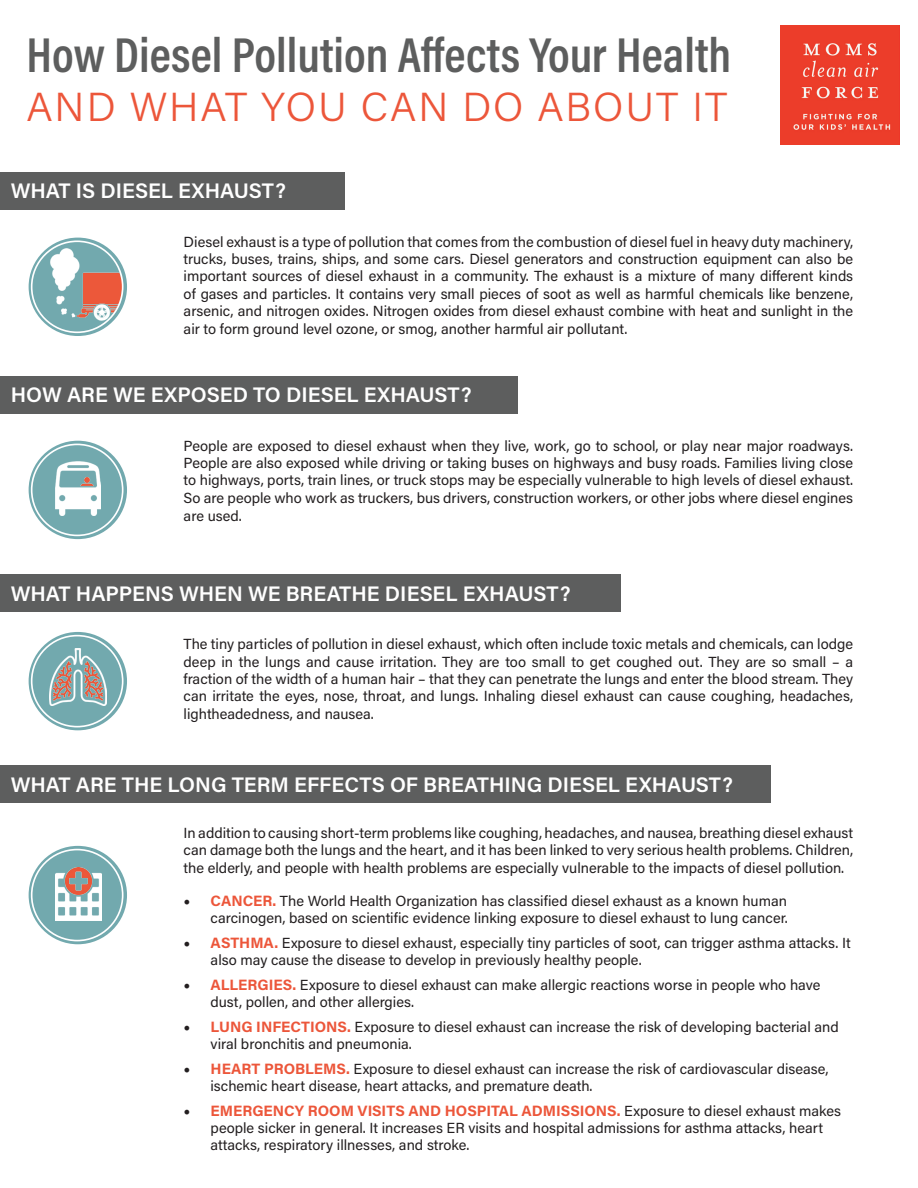
<style>
.page{position:relative;width:918px;height:1188px;background:#fff}
.page>*{position:absolute;margin:0;border:0;box-sizing:border-box;transform-origin:0 0}
.t1{font:600 49.5px "Acumin Pro Cond";color:#5d5e5e}
.t2{font:300 40.5px "Acumin Pro";letter-spacing:.045em;color:#ec563a}
.t3{font:600 21px "Acumin Pro";color:#fff}
.t4{font:700 15px "Acumin Pro";color:#ec563a}
.t5{font:14.7px/17.4px "Acumin Pro";color:#231f20}
.s1{font-family:"Minion Pro";font-size:18px}
.s2{font-weight:700;font-size:15px;color:#ec563a}
.s3{font-family:"Minion Pro";font-weight:400;font-size:18px;color:#231f20}
.s4{font-weight:400;font-size:14.7px;color:#231f20}
</style>
<div class="page">
<div style="left:0;top:172px;width:345px;height:38px;background:#5d5e5e"></div>
<svg style="left:29px;top:238px;width:98px;height:98px"></svg>
<img style="left:44px;top:243px;width:79px;height:82px">
<div style="left:31px;top:240px;width:92px;height:93px;border:2px solid #fff;border-radius:50%"></div>
<img style="left:781px;top:26px;width:119px;height:118px">
<div style="left:0;top:376px;width:517px;height:38px;background:#5d5e5e"></div>
<div style="left:29px;top:441px;width:98px;height:98px;background:#72a9ae;border-radius:50%"></div>
<div style="left:31px;top:444px;width:92px;height:92px;border:2px solid #fff;border-radius:50%"></div>
<div style="left:0;top:574px;width:621px;height:38px;background:#5d5e5e"></div>
<div style="left:29px;top:632px;width:98px;height:98px;background:#72a9ae;border-radius:50%"></div>
<div style="left:31px;top:635px;width:92px;height:92px;border:2px solid #fff;border-radius:50%"></div>
<div style="left:0;top:765px;width:770px;height:38px;background:#5d5e5e"></div>
<div style="left:29px;top:846px;width:98px;height:98px;background:#72a9ae;border-radius:50%"></div>
<div style="left:31px;top:849px;width:92px;height:92px;border:2px solid #fff;border-radius:50%"></div>
<img style="left:55px;top:461px;width:46px;height:54px">
<img style="left:49px;top:648px;width:57px;height:57px">
<img style="left:55px;top:867px;width:47px;height:53px">
<p class="t1" style="left:27px;top:23px;width:706px">How Diesel Pollution Affects Your Health</p>
<p class="t2" style="left:27px;top:79px;width:702px">AND WHAT YOU CAN DO ABOUT IT</p>
<p class="t3" style="left:11px;top:176px;width:277px">WHAT IS DIESEL EXHAUST?</p>
<p class="t5" style="left:184px;top:232px;width:671px;text-align:justify">Diesel exhaust is a type of pollution that comes from the combustion of diesel fuel in heavy duty machinery, trucks, buses, trains, ships, and some cars. Diesel generators and construction equipment can also be important sources of diesel exhaust in a community. The exhaust is a mixture of many different kinds of gases and particles. It contains very small pieces of soot as well as harmful chemicals like benzene, arsenic, and nitrogen oxides. Nitrogen oxides from diesel exhaust combine with heat and sunlight in the air to form ground level ozone, or smog, another harmful air pollutant.</p>
<p class="t3" style="left:11px;top:380px;width:462px">HOW ARE WE EXPOSED TO DIESEL EXHAUST?</p>
<p class="t5" style="left:184px;top:436px;width:671px;text-align:justify">People are exposed to diesel exhaust when they live, work, go to school, or play near major roadways.<br>People are also exposed while driving or taking buses on highways and busy roads. Families living close to highways, ports, train lines, or truck stops may be especially vulnerable to high levels of diesel exhaust.<br>So are people who work as truckers, bus drivers, construction workers, or other jobs where diesel engines are used.</p>
<p class="t3" style="left:11px;top:579px;width:561px">WHAT HAPPENS WHEN WE BREATHE DIESEL EXHAUST?</p>
<p class="t5" style="left:184px;top:635px;width:671px;text-align:justify">The tiny particles of pollution in diesel exhaust, which often include toxic metals and chemicals, can lodge deep in the lungs and cause irritation. They are too small to get coughed out. They are so small – a fraction of the width of a human hair – that they can penetrate the lungs and enter the blood stream. They can irritate the eyes, nose, throat, and lungs. Inhaling diesel exhaust can cause coughing, headaches, lightheadedness, and nausea.</p>
<p class="t3" style="left:11px;top:770px;width:724px">WHAT ARE THE LONG TERM EFFECTS OF BREATHING DIESEL EXHAUST?</p>
<p class="t5" style="left:184px;top:824px;width:671px;text-align:justify">In addition to causing short-term problems like coughing, headaches, and nausea, breathing diesel exhaust can damage both the lungs and the heart, and it has been linked to very serious health problems. Children, the elderly, and people with health problems are especially vulnerable to the impacts of diesel pollution.</p>
<p class="t5" style="left:184px;top:891px;width:606px;text-align:right"><span class="s1">•</span> <span class="s2">CANCER.</span> The World Health Organization has classified diesel exhaust as a known human carcinogen, based on scientific evidence linking exposure to diesel exhaust to lung cancer.</p>
<p class="t5" style="left:211px;top:933px;width:642px;text-indent:-27px"><span class="s1">•</span> <span class="s2">ASTHMA.</span> Exposure to diesel exhaust, especially tiny particles of soot, can trigger asthma attacks. It also may cause the disease to develop in previously healthy people.</p>
<p class="t5" style="left:211px;top:975px;width:611px;text-indent:-27px"><span class="s1">•</span> <span class="s2">ALLERGIES.</span> Exposure to diesel exhaust can make allergic reactions worse in people who have dust, pollen, and other allergies.</p>
<p class="t5" style="left:211px;top:1017px;width:630px;text-indent:-27px"><span class="s1">•</span> <span class="s2">LUNG INFECTIONS.</span> Exposure to diesel exhaust can increase the risk of developing bacterial and viral bronchitis and pneumonia.</p>
<p class="t5" style="left:211px;top:1059px;width:620px;text-indent:-27px"><span class="s1">•</span> <span class="s2">HEART PROBLEMS.</span> Exposure to diesel exhaust can increase the risk of cardiovascular disease, ischemic heart disease, heart attacks, and premature death.</p>
<p class="t4" style="left:184px;top:1100px;width:659px"><span class="s3">•</span> EMERGENCY ROOM VISITS AND HOSPITAL ADMISSIONS. <span class="s4">Exposure to diesel exhaust makes</span></p>
<p class="t5" style="left:211px;top:1118px;width:614px">people sicker in general. It increases ER visits and hospital admissions for asthma attacks, heart attacks, respiratory illnesses, and stroke.</p>
</div>
